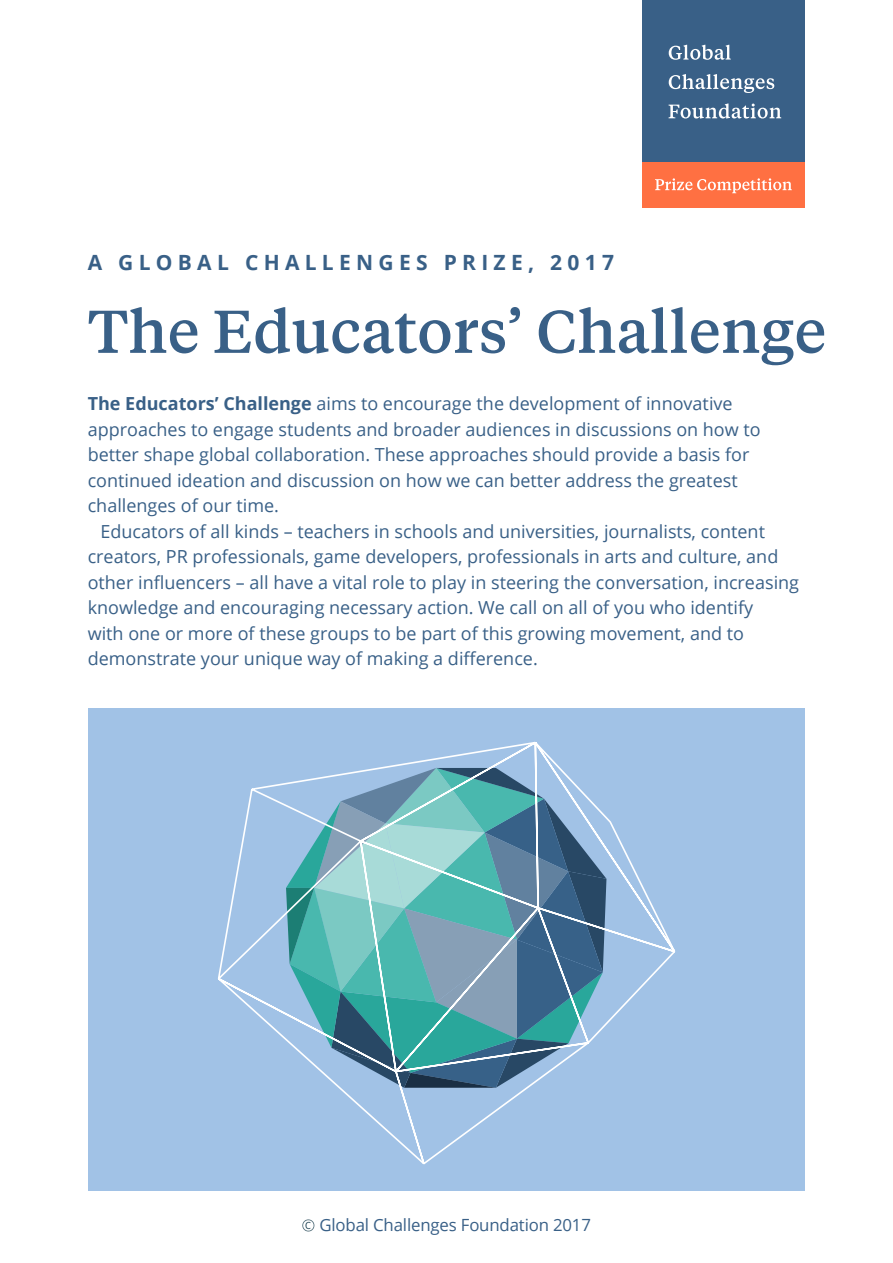
<style>
.page{position:relative;width:893px;height:1263px;background:#fff}
.page>*{position:absolute;margin:0;border:0;box-sizing:border-box;transform-origin:0 0}
.t1{font:500 60px "Tiempos Text";color:#396087}
.t2{font:700 21px "Open Sans";letter-spacing:.25em;color:#396087}
.t3{font:18px/25.5px "Open Sans";color:#396087}
.t4{font:16.8px "Open Sans";letter-spacing:-.01em;color:#396087}
.s1{font-weight:700}
</style>
<div class="page">
<div style="left:642px;top:0;width:163px;height:163px;background:#396087"></div>
<svg style="left:669px;top:45px;width:62px;height:15px"></svg>
<svg style="left:669px;top:74px;width:105px;height:19px"></svg>
<svg style="left:669px;top:103px;width:112px;height:15px"></svg>
<div style="left:642px;top:163px;width:163px;height:45px;background:#ff7042"></div>
<svg style="left:655px;top:178px;width:137px;height:15px"></svg>
<svg style="left:302px;top:1219px;width:12px;height:12px"></svg>
<div style="left:88px;top:708px;width:717px;height:482px;background:#a1c2e6"></div>
<svg style="left:218px;top:741px;width:458px;height:424px"></svg>
<p class="t2" style="left:88px;top:247px;width:528px">A GLOBAL CHALLENGES PRIZE, 2017</p>
<p class="t1" style="left:88px;top:291px;width:740px">The Educators’ Challenge</p>
<p class="t3" style="left:88px;top:390px;width:675px"><span class="s1">The Educators’ Challenge</span> aims to encourage the development of innovative approaches to engage students and broader audiences in discussions on how to better shape global collaboration. These approaches should provide a basis for continued ideation and discussion on how we can better address the greatest challenges of our time.</p>
<p class="t3" style="left:88px;top:518px;width:713px;text-indent:13px">Educators of all kinds – teachers in schools and universities, journalists, content creators, PR professionals, game developers, professionals in arts and culture, and other influencers – all have a vital role to play in steering the conversation, increasing knowledge and encouraging necessary action. We call on all of you who identify<br>with one or more of these groups to be part of this growing movement, and to demonstrate your unique way of making a difference.</p>
<p class="t4" style="left:319px;top:1214px;width:273px">Global Challenges Foundation 2017</p>
</div>
